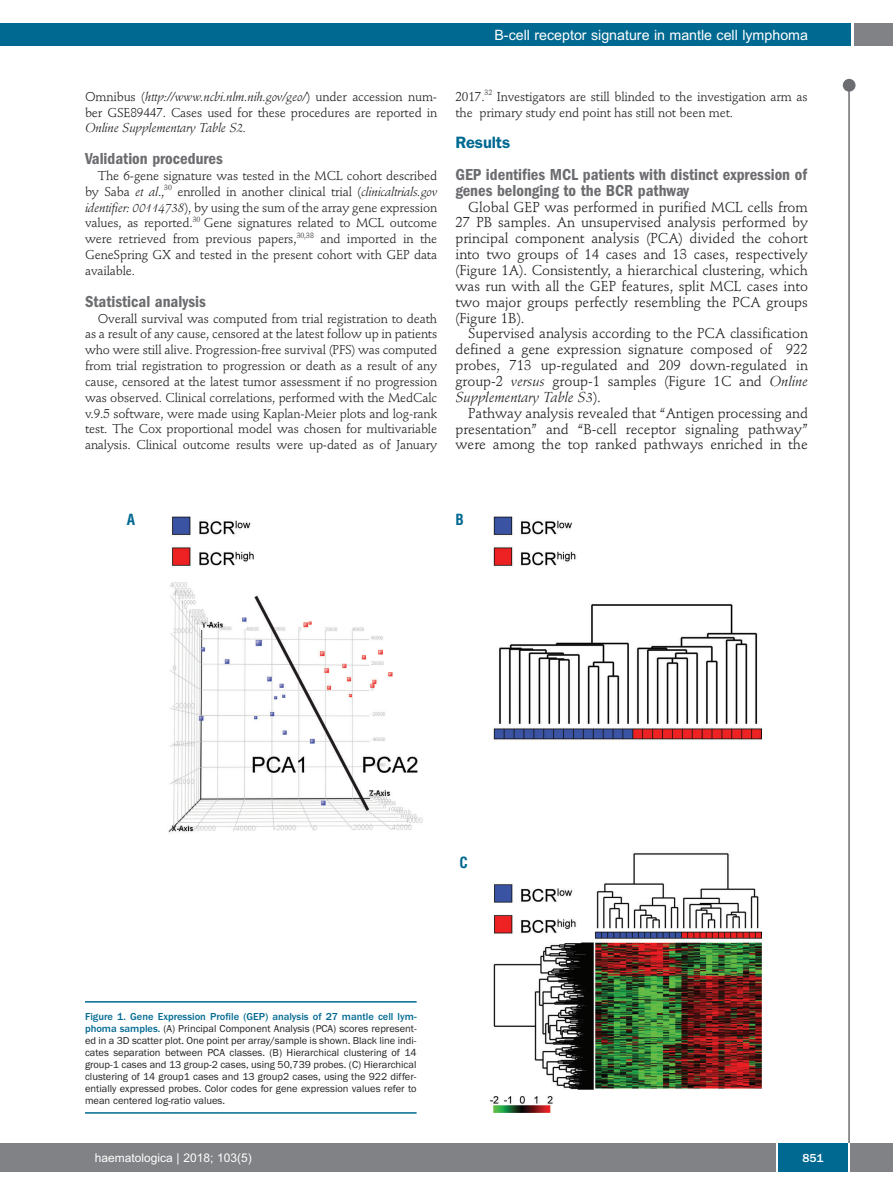
<style>
.page{position:relative;width:893px;height:1191px;background:#fff}
.page>*{position:absolute;margin:0;border:0;box-sizing:border-box;transform-origin:0 0}
.t1{font:600 condensed 16.5px/15.9px "Franklin Gothic";color:#6c6d70}
.t2{font:600 16.5px "Franklin Gothic";letter-spacing:-.01em;color:#006991}
.t3{font:700 condensed 15px "Helvetica";color:#006991}
.t4{font:14.25px/15.9px "Stempel Schneidler";letter-spacing:-.005em;color:#231f20;text-align:justify}
.t5{font:14.25px "Arial";color:#fff}
.t6{font:12.75px/15.9px "Stempel Schneidler";letter-spacing:-.015em;color:#231f20}
.t7{font:italic 12.75px "Stempel Schneidler";letter-spacing:-.015em;color:#231f20}
.t8{font:12px "Arial";color:#fff}
.t9{font:500 12px "Franklin Gothic";color:#fff}
.t10{font:10.5px/12px "Franklin Gothic";color:#231f20;text-align:justify}
.s1{font-style:italic}
.s2{font-weight:500;color:#006991}
</style>
<div class="page">
<div style="left:843px;top:79px;width:12px;height:13px;background:#6c6d70;border-radius:50%"></div>
<hr style="left:848px;top:81px;width:2px;height:1062px;background:#6c6d70">
<div style="left:854px;top:23px;width:39px;height:22px;background:#808285"></div>
<div style="left:1px;top:23px;width:849px;height:22px;background:#006991"></div>
<div style="left:0;top:1143px;width:893px;height:28px;background:#808285"></div>
<div style="left:778px;top:1143px;width:70px;height:28px;background:#006991"></div>
<hr style="left:776px;top:1143px;width:2px;height:28px;background:#fff">
<hr style="left:848px;top:1143px;width:2px;height:28px;background:#fff">
<hr style="left:0;top:23px;width:2px;height:22px;background:#006991">
<img style="left:160px;top:516px;width:601px;height:596px">
<hr style="left:85px;top:1001px;width:332px;height:1px;background:#006991">
<hr style="left:85px;top:1112px;width:332px;height:1px;background:#006991">
<p class="t5" style="left:494px;top:27px;width:315px">B-cell receptor signature in mantle cell lymphoma</p>
<p class="t6" style="left:85px;top:90px;width:354px">Omnibus (<span class="s1">http://www.ncbi.nlm.nih.gov/geo/</span>) under accession num&shy;ber GSE89447. Cases used for these procedures are reported in</p>
<p class="t7" style="left:85px;top:123px;width:163px">Online Supplementary Table S2.</p>
<p class="t1" style="left:85px;top:152px;width:139px">Validation procedures</p>
<p class="t6" style="left:85px;top:169px;width:354px;text-align:justify;text-indent:13px">The 6-gene signature was tested in the MCL cohort described by Saba <span class="s1">et al</span>.,<sup>30</sup> enrolled in another clinical trial (<span class="s1">clinicaltrials.gov identifier: 00114738</span>), by using the sum of the array gene expression values, as reported.<sup>30</sup> Gene signatures related to MCL outcome were retrieved from previous papers,<sup>30,38</sup> and imported in the GeneSpring GX and tested in the present cohort with GEP data available.</p>
<p class="t1" style="left:85px;top:295px;width:122px">Statistical analysis</p>
<p class="t6" style="left:85px;top:311px;width:354px;text-align:justify;text-indent:13px">Overall survival was computed from trial registration to death as a result of any cause, censored at the latest follow up in patients who were still alive. Progression-free survival (PFS) was computed from trial registration to progression or death as a result of any cause, censored at the latest tumor assessment if no progression was observed. Clinical correlations, performed with the MedCalc v.9.5 software, were made using Kaplan-Meier plots and log-rank test. The Cox proportional model was chosen for multivariable analysis. Clinical outcome results were up-dated as of January</p>
<p class="t6" style="left:455px;top:90px;width:354px">2017.<sup>32</sup> Investigators are still blinded to the investigation arm as the primary study end point has still not been met.</p>
<p class="t2" style="left:455px;top:137px;width:56px">Results</p>
<p class="t1" style="left:455px;top:168px;width:353px">GEP identifies MCL patients with distinct expression of genes belonging to the BCR pathway</p>
<p class="t4" style="left:455px;top:200px;width:354px;text-indent:13px">Global GEP was performed in purified MCL cells from 27 PB samples. An unsupervised analysis performed by principal component analysis (PCA) divided the cohort into two groups of 14 cases and 13 cases, respectively (Figure 1A). Consistently, a hierarchical clustering, which was run with all the GEP features, split MCL cases into two major groups perfectly resembling the PCA groups (Figure 1B).</p>
<p class="t4" style="left:455px;top:327px;width:354px;text-indent:13px">Supervised analysis according to the PCA classification defined a gene expression signature composed of 922 probes, 713 up-regulated and 209 down-regulated in group-2 <span class="s1">versus</span> group-1 samples (Figure 1C and <span class="s1">Online Supplementary Table S3</span>).</p>
<p class="t4" style="left:455px;top:406px;width:354px;text-indent:13px">Pathway analysis revealed that “Antigen processing and presentation” and “B-cell receptor signaling pathway” were among the top ranked pathways enriched in the</p>
<p class="t3" style="left:127px;top:511px;width:10px">A</p>
<p class="t3" style="left:455px;top:511px;width:10px">B</p>
<p class="t3" style="left:459px;top:854px;width:10px">C</p>
<p class="t10" style="left:85px;top:1010px;width:333px"><span class="s2">Figure 1. Gene Expression Profile (GEP) analysis of 27 mantle cell lym&shy;phoma samples.</span> (A) Principal Component Analysis (PCA) scores represent&shy;ed in a 3D scatter plot. One point per array/sample is shown. Black line indi&shy;cates separation between PCA classes. (B) Hierarchical clustering of 14 group-1 cases and 13 group-2 cases, using 50,739 probes. (C) Hierarchical clustering of 14 group1 cases and 13 group2 cases, using the 922 differ&shy;entially expressed probes. Color codes for gene expression values refer to mean centered log-ratio values.</p>
<p class="t8" style="left:95px;top:1150px;width:158px">haematologica | 2018; 103(5)</p>
<p class="t9" style="left:803px;top:1150px;width:22px">851</p>
</div>
